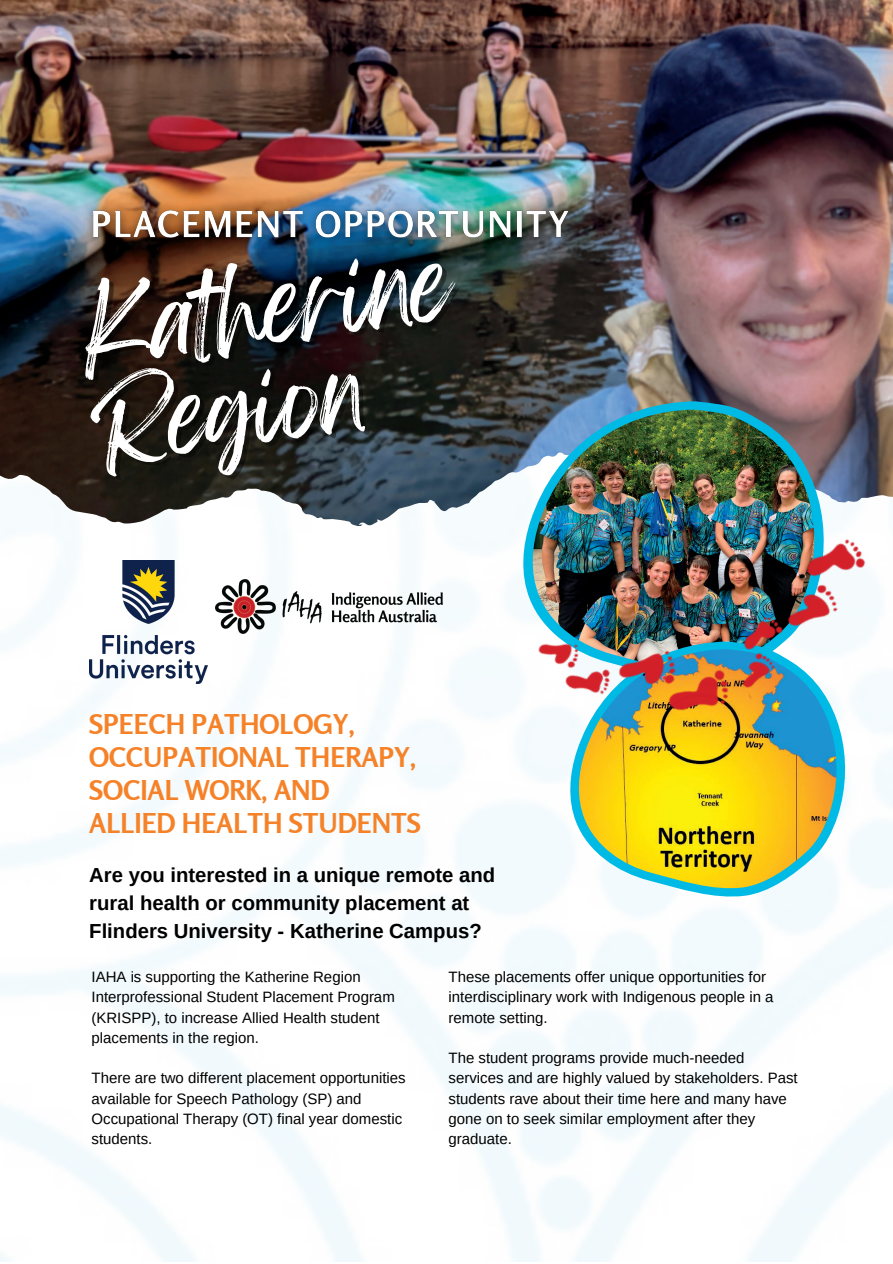
<style>
.page{position:relative;width:893px;height:1264px;background:#fff}
.page>*{position:absolute;margin:0;border:0;box-sizing:border-box;transform-origin:0 0}
.t1{font:89.85px/97.4px "Feeling Passionate";color:#fff}
.t2{font:700 27.15px/33.2px "Rosario";color:#f58228}
.t3{font:700 20.25px/28px "Arimo";color:#000}
.t4{font:15px/20.2px "Arimo";color:#000}
</style>
<div class="page">
<img style="left:0;top:0;width:892px;height:1261px">
<img style="left:190px;top:0;width:702px;height:433px">
<svg style="left:520px;top:401px;width:308px;height:35px;background:#627a8a"></svg>
<img style="left:532px;top:409px;width:286px;height:27px">
<svg style="left:567px;top:791px;width:281px;height:108px;fill:#f6fbfd"></svg>
<img style="left:576px;top:791px;width:264px;height:100px">
<img style="left:512px;top:436px;width:366px;height:355px">
<img style="left:89px;top:560px;width:118px;height:124px">
<img style="left:203px;top:568px;width:251px;height:77px">
<img style="left:76px;top:188px;width:512px;height:75px">
<h1 class="t1" style="left:74px;top:287px;width:375px;rotate:-8deg">Katherine<br>Region</h1>
<h2 class="t2" style="left:89px;top:707px;width:333px">SPEECH PATHOLOGY,<br>OCCUPATIONAL THERAPY,<br>SOCIAL WORK, AND<br>ALLIED HEALTH STUDENTS</h2>
<h3 class="t3" style="left:89px;top:861px;width:407px">Are you interested in a unique remote and rural health or community placement at<br>Flinders University - Katherine Campus?</h3>
<p class="t4" style="left:91px;top:966px;width:305px">IAHA is supporting the Katherine Region Interprofessional Student Placement Program (KRISPP), to increase Allied Health student placements in the region.</p>
<p class="t4" style="left:91px;top:1067px;width:315px">There are two different placement opportunities available for Speech Pathology (SP) and Occupational Therapy (OT) final year domestic students.</p>
<p class="t4" style="left:448px;top:966px;width:326px">These placements offer unique opportunities for interdisciplinary work with Indigenous people in a remote setting.</p>
<p class="t4" style="left:448px;top:1047px;width:350px">The student programs provide much-needed services and are highly valued by stakeholders. Past students rave about their time here and many have gone on to seek similar employment after they graduate.</p>
</div>
